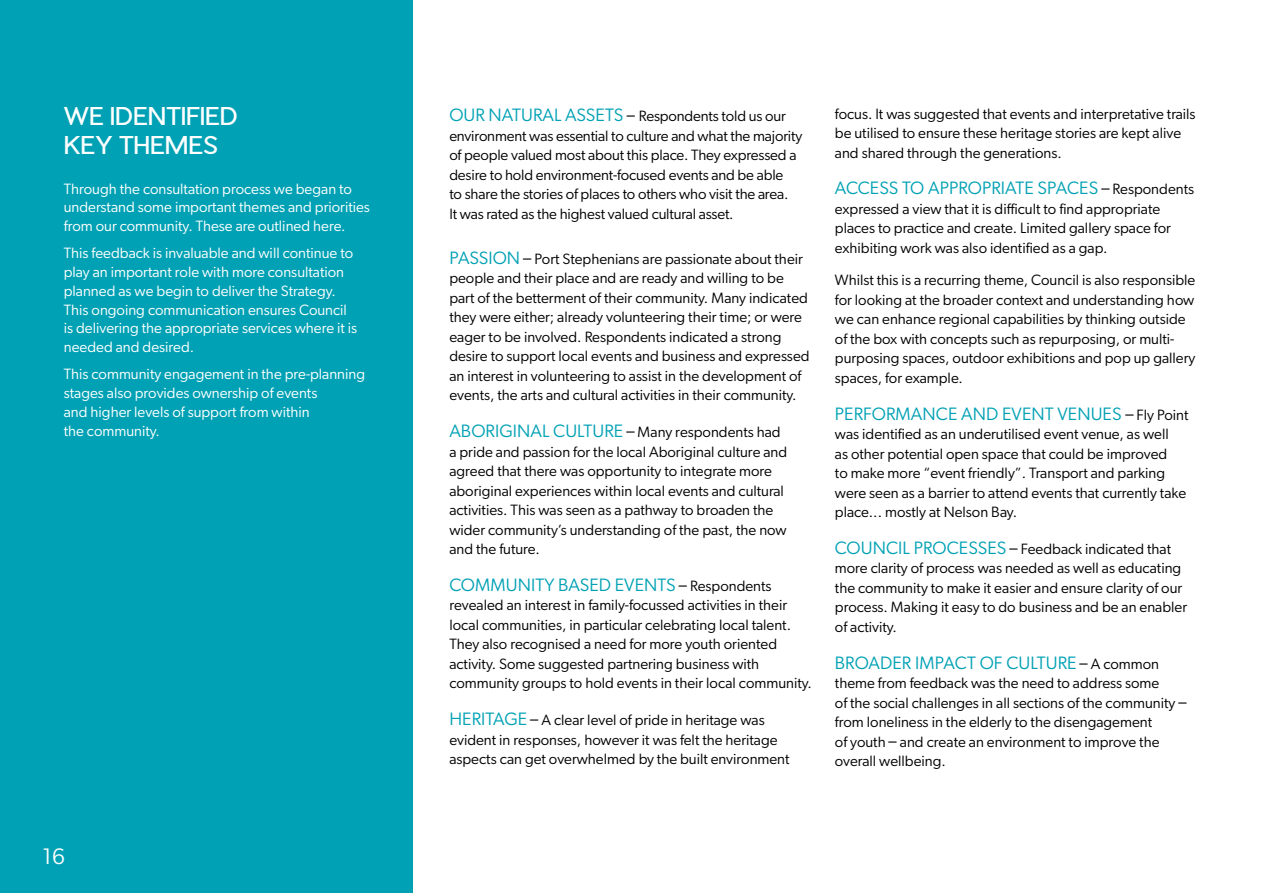
<style>
.page{position:relative;width:1263px;height:893px;background:#fff}
.page>*{position:absolute;margin:0;border:0;box-sizing:border-box;transform-origin:0 0}
.t1{font:24px/28.5px "Pier Sans";letter-spacing:.005em;color:#fff}
.t2{font:22.5px "Gibson";color:#fff}
.t3{font:18px "Gibson";letter-spacing:.005em;color:#00a1b4}
.t4{font:15px/19.5px "Gibson";color:#000}
.t5{font:15px/18.8px "Gibson";color:#fff}
.s1{font-size:18px;color:#00a1b4}
.s2{font-size:18px}
.s3{color:#000}
.s4{font-size:15px;color:#000}
</style>
<div class="page">
<div style="left:0;top:0;width:412px;height:893px;background:#00a1b4"></div>
<h1 class="t1" style="left:64px;top:102px;width:176px">WE IDENTIFIED<br>KEY THEMES</h1>
<p class="t5" style="left:64px;top:179px;width:308px">Through the consultation process we began to understand some important themes and priorities from our community. These are outlined here.</p>
<p class="t5" style="left:64px;top:244px;width:295px">This feedback is invaluable and will continue to play an important role with more consultation planned as we begin to deliver the Strategy.<br>This ongoing communication ensures Council is delivering the appropriate services where it is needed and desired.</p>
<p class="t5" style="left:64px;top:365px;width:303px">This community engagement in the pre-planning stages also provides ownership of events<br>and higher levels of support from within<br>the community.</p>
<h2 class="t2" style="left:43px;top:843px;width:24px">16</h2>
<p class="t4" style="left:449px;top:106px;width:354px"><span class="s1">OUR NATURAL ASSETS</span> <span class="s2">–</span> Respondents told us our environment was essential to culture and what the majority of people valued most about this place. They expressed a desire to hold environment-focused events and be able<br>to share the stories of places to others who visit the area.<br>It was rated as the highest valued cultural asset.</p>
<p class="t4" style="left:449px;top:249px;width:362px"><span class="s1">PASSION</span> <span class="s2">–</span> Port Stephenians are passionate about their people and their place and are ready and willing to be part of the betterment of their community. Many indicated they were either; already volunteering their time; or were eager to be involved. Respondents indicated a strong desire to support local events and business and expressed an interest in volunteering to assist in the development of events, the arts and cultural activities in their community.</p>
<p class="t4" style="left:449px;top:422px;width:339px"><span class="s1">ABORIGINAL CULTURE</span> <span class="s2">–</span> Many respondents had a pride and passion for the local Aboriginal culture and agreed that there was opportunity to integrate more aboriginal experiences within local events and cultural activities. This was seen as a pathway to broaden the wider community’s understanding of the past, the now and the future.</p>
<p class="t3" style="left:449px;top:574px;width:324px">COMMUNITY BASED EVENTS <span class="s3">–</span> <span class="s4">Respondents</span></p>
<p class="t4" style="left:449px;top:595px;width:364px">revealed an interest in family-focussed activities in their local communities, in particular celebrating local talent.<br>They also recognised a need for more youth oriented activity. Some suggested partnering business with community groups to hold events in their local community.</p>
<p class="t4" style="left:449px;top:710px;width:342px"><span class="s1">HERITAGE</span> <span class="s2">–</span> A clear level of pride in heritage was evident in responses, however it was felt the heritage aspects can get overwhelmed by the built environment</p>
<p class="t4" style="left:835px;top:104px;width:362px">focus. It was suggested that events and interpretative trails be utilised to ensure these heritage stories are kept alive and shared through the generations.</p>
<p class="t3" style="left:835px;top:177px;width:361px">ACCESS TO APPROPRIATE SPACES <span class="s3">–</span> <span class="s4">Respondents</span></p>
<p class="t4" style="left:835px;top:199px;width:337px">expressed a view that it is difficult to find appropriate places to practice and create. Limited gallery space for exhibiting work was also identified as a gap.</p>
<p class="t4" style="left:835px;top:270px;width:362px">Whilst this is a recurring theme, Council is also responsible for looking at the broader context and understanding how we can enhance regional capabilities by thinking outside of the box with concepts such as repurposing, or multi&shy;purposing spaces, outdoor exhibitions and pop up gallery spaces, for example.</p>
<p class="t3" style="left:835px;top:402px;width:355px">PERFORMANCE AND EVENT VENUES <span class="s3">–</span> <span class="s4">Fly Point</span></p>
<p class="t4" style="left:835px;top:424px;width:353px">was identified as an underutilised event venue, as well<br>as other potential open space that could be improved<br>to make more “event friendly”. Transport and parking were seen as a barrier to attend events that currently take place... mostly at Nelson Bay.</p>
<p class="t4" style="left:835px;top:539px;width:354px"><span class="s1">COUNCIL PROCESSES</span> <span class="s2">–</span> Feedback indicated that more clarity of process was needed as well as educating the community to make it easier and ensure clarity of our process. Making it easy to do business and be an enabler of activity.</p>
<p class="t3" style="left:835px;top:651px;width:326px">BROADER IMPACT OF CULTURE <span class="s3">–</span> <span class="s4">A common</span></p>
<p class="t4" style="left:835px;top:673px;width:353px">theme from feedback was the need to address some<br>of the social challenges in all sections of the community <span class="s2">– </span>from loneliness in the elderly to the disengagement<br>of youth <span class="s2">–</span> and create an environment to improve the overall wellbeing.</p>
</div>
